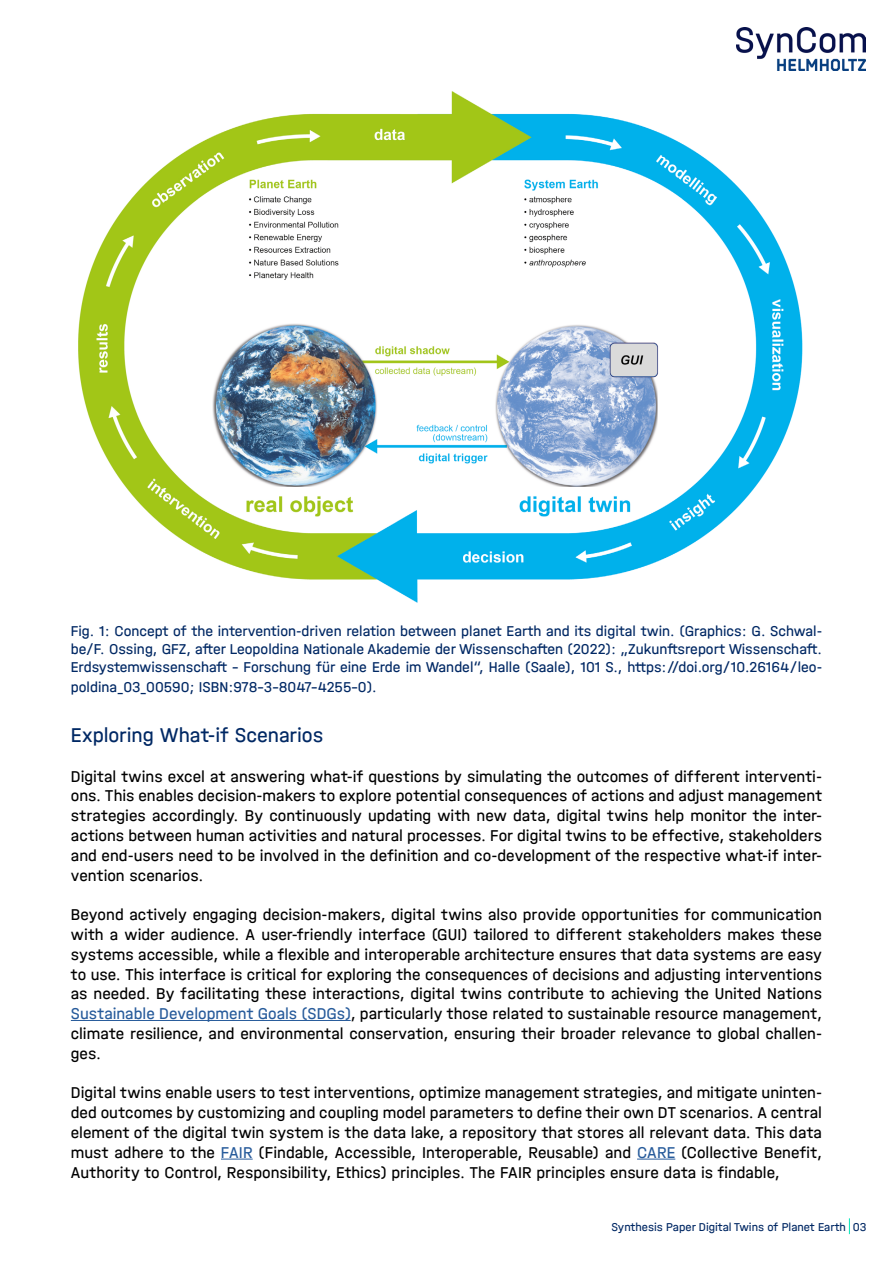
<style>
.page{position:relative;width:893px;height:1263px;background:#fff}
.page>*{position:absolute;margin:0;border:0;box-sizing:border-box;transform-origin:0 0}
.t1{font:21px "Helmholtz Halvar Mittel";letter-spacing:-.005em;color:#002864}
.t2{font:16.5px/19.8px "Helmholtz Halvar Mittel";color:#000;text-align:justify}
.t3{font:15px/18px "Helmholtz Halvar Mittel";color:#002864;text-align:justify}
.t4{font:12px "Helmholtz Halvar Mittel";color:#002864}
.s1{color:#275b9b}
</style>
<div class="page">
<img style="left:737px;top:28px;width:129px;height:43px">
<svg style="left:849px;top:1218px;width:1px;height:16px"></svg>
<img style="left:78px;top:91px;width:725px;height:512px">
<hr style="left:71px;top:1020px;width:280px;height:1px;background:#275b9b">
<hr style="left:221px;top:1159px;width:32px;height:1px;background:#275b9b">
<hr style="left:637px;top:1159px;width:38px;height:1px;background:#275b9b">
<p class="t3" style="left:71px;top:621px;width:753px">Fig. 1: Concept of the intervention-driven relation between planet Earth and its digital twin. (Graphics: G. Schwal&shy;be/F. Ossing, GFZ, after Leopoldina Nationale Akademie der Wissenschaften (2022): „Zukunftsreport Wissenschaft.<br>Erdsystemwissenschaft – Forschung für eine Erde im Wandel“, Halle (Saale), 101 S., https://doi.org/10.26164/leo-</p>
<p class="t3" style="left:71px;top:677px;width:307px">poldina_03_00590; ISBN:978–3–8047–4255–0).</p>
<p class="t1" style="left:71px;top:723px;width:254px">Exploring What-if Scenarios</p>
<p class="t2" style="left:71px;top:766px;width:753px">Digital twins excel at answering what-if questions by simulating the outcomes of different interventi&shy;ons. This enables decision-makers to explore potential consequences of actions and adjust management strategies accordingly. By continuously updating with new data, digital twins help monitor the inter&shy;actions between human activities and natural processes. For digital twins to be effective, stakeholders and end-users need to be involved in the definition and co-development of the respective what-if inter&shy;vention scenarios.</p>
<p class="t2" style="left:71px;top:904px;width:753px">Beyond actively engaging decision-makers, digital twins also provide opportunities for communication with a wider audience. A user-friendly interface (GUI) tailored to different stakeholders makes these systems accessible, while a flexible and interoperable architecture ensures that data systems are easy to use. This interface is critical for exploring the consequences of decisions and adjusting interventions as needed. By facilitating these interactions, digital twins contribute to achieving the United Nations <span class="s1">Sustainable Development Goals (SDGs)</span>, particularly those related to sustainable resource management, climate resilience, and environmental conservation, ensuring their broader relevance to global challen&shy;ges.</p>
<p class="t2" style="left:71px;top:1083px;width:753px">Digital twins enable users to test interventions, optimize management strategies, and mitigate uninten&shy;ded outcomes by customizing and coupling model parameters to define their own DT scenarios. A central element of the digital twin system is the data lake, a repository that stores all relevant data. This data must adhere to the <span class="s1">FAIR</span> (Findable, Accessible, Interoperable, Reusable) and <span class="s1">CARE</span> (Collective Benefit, Authority to Control, Responsibility, Ethics) principles. The FAIR principles ensure data is findable,</p>
<p class="t4" style="left:611px;top:1219px;width:256px">Synthesis Paper Digital Twins of Planet Earth 03</p>
</div>
